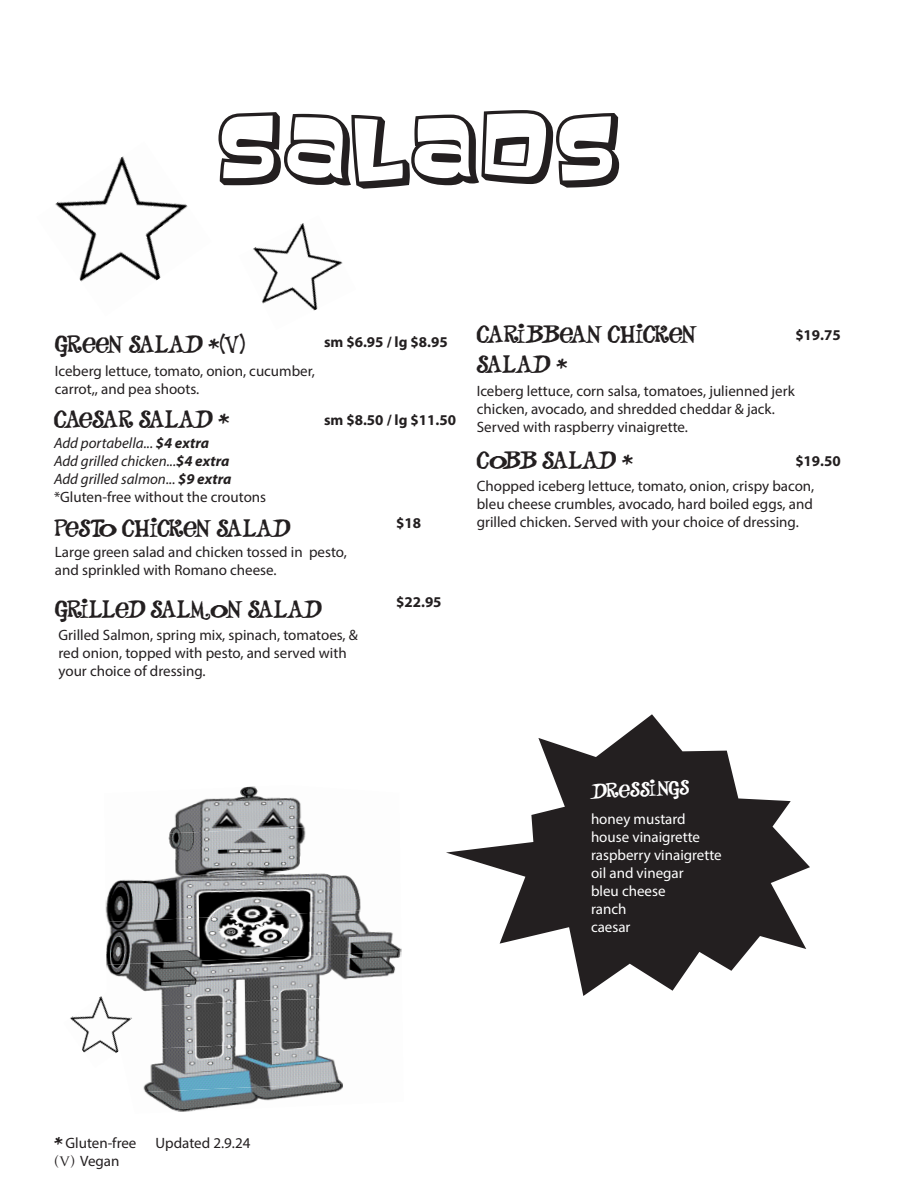
<style>
.page{position:relative;width:918px;height:1188px;background:#fff}
.page>*{position:absolute;margin:0;border:0;box-sizing:border-box;transform-origin:0 0}
.t1{font:108px "Baveuse 3 D";letter-spacing:.005em;color:#231f20}
.t2{font:19.5px/30px "Jeannie";letter-spacing:-.055em;color:#231f20}
.t3{font:19.5px "Jeannie";letter-spacing:-.08em;color:#231f20}
.t4{font:16.5px "Jeannie";color:#fff}
.description{font:15px/18px "Myriad Pro";color:#231f20}
.t5{font:15px "Myriad Pro";color:#fff}
.t6{font:700 15px "Myriad Pro";color:#231f20}
.description-2{font:italic 15px "Myriad Pro";color:#231f20}
.s1{font-weight:700}
.s2{font-style:italic}
.s3{font-weight:700;font-style:italic}
.s4{font-family:"Jeannie"}
.s5{font-family:"Trajan Pro"}
</style>
<div class="page">
<img style="left:55px;top:156px;width:133px;height:126px">
<img style="left:253px;top:223px;width:90px;height:88px">
<img style="left:174px;top:786px;width:128px;height:37px">
<img style="left:168px;top:823px;width:138px;height:43px">
<img style="left:105px;top:866px;width:256px;height:47px">
<img style="left:106px;top:909px;width:295px;height:56px">
<img style="left:107px;top:952px;width:295px;height:43px">
<img style="left:161px;top:995px;width:159px;height:43px">
<img style="left:150px;top:1038px;width:190px;height:42px">
<img style="left:143px;top:1080px;width:200px;height:32px">
<img style="left:70px;top:989px;width:73px;height:64px">
<svg style="left:446px;top:714px;width:364px;height:282px;fill:#231f20"></svg>
<p class="t1" style="left:219px;top:82px;width:405px">SALADS</p>
<p class="t2" style="left:55px;top:329px;width:192px">GREEN SALAD *(V)</p>
<p class="t6" style="left:324px;top:332px;width:125px">sm $6.95 / lg $8.95</p>
<p class="description" style="left:55px;top:362px;width:262px">Iceberg lettuce, tomato, onion, cucumber, carrot,, and pea shoots.</p>
<p class="description-2" style="left:54px;top:433px;width:157px">Add portabella... <span class="s1">$4 extra</span></p>
<p class="description-2" style="left:54px;top:451px;width:177px">Add grilled chicken...<span class="s1">$4 extra</span></p>
<p class="description" style="left:54px;top:469px;width:214px"><span class="s2">Add grilled salmon...</span> <span class="s3">$9 extra </span>*Gluten-free without the croutons</p>
<p class="t3" style="left:54px;top:407px;width:177px">CAESAR SALAD *</p>
<p class="t6" style="left:324px;top:410px;width:134px">sm $8.50 / lg $11.50</p>
<p class="t2" style="left:54px;top:513px;width:238px">PESTO CHICKEN SALAD</p>
<p class="t6" style="left:396px;top:513px;width:26px">$18</p>
<p class="description" style="left:55px;top:543px;width:294px">Large green salad and chicken tossed in pesto, and sprinkled with Romano cheese.</p>
<p class="t2" style="left:55px;top:595px;width:269px">GRILLED SALMON SALAD</p>
<p class="description" style="left:59px;top:626px;width:301px">Grilled Salmon, spring mix, spinach, tomatoes, &amp; red onion, topped with pesto, and served with your choice of dressing.</p>
<p class="t6" style="left:396px;top:592px;width:47px">$22.95</p>
<p class="t2" style="left:477px;top:320px;width:222px">CARIBBEAN CHICKEN<br>SALAD *</p>
<p class="t6" style="left:795px;top:325px;width:47px">$19.75</p>
<p class="description" style="left:477px;top:382px;width:320px">Iceberg lettuce, corn salsa, tomatoes, julienned jerk chicken, avocado, and shredded cheddar &amp; jack.<br>Served with raspberry vinaigrette.</p>
<p class="t2" style="left:477px;top:446px;width:158px">COBB SALAD *</p>
<p class="t6" style="left:795px;top:451px;width:47px">$19.50</p>
<p class="description" style="left:477px;top:476px;width:339px;text-align:justify">Chopped iceberg lettuce, tomato, onion, crispy bacon, bleu cheese crumbles, avocado, hard boiled eggs, and grilled chicken. Served with your choice of dressing.</p>
<p class="t4" style="left:589px;top:782px;width:101px;rotate:-3deg">DRESSINGS</p>
<p class="t5" style="left:591px;top:810px;width:96px">honey mustard</p>
<p class="t5" style="left:591px;top:828px;width:111px">house vinaigrette</p>
<p class="t5" style="left:591px;top:846px;width:132px">raspberry vinaigrette</p>
<p class="t5" style="left:591px;top:864px;width:94px">oil and vinegar</p>
<p class="t5" style="left:591px;top:882px;width:76px">bleu cheese</p>
<p class="t5" style="left:591px;top:900px;width:37px">ranch</p>
<p class="t5" style="left:591px;top:918px;width:41px">caesar</p>
<p class="description" style="left:54px;top:1134px;width:84px"><span class="s4">*</span> Gluten-free</p>
<p class="description" style="left:156px;top:1134px;width:96px">Updated 2.9.24</p>
<p class="description" style="left:54px;top:1152px;width:67px"><span class="s5">(v)</span> Vegan</p>
</div>
